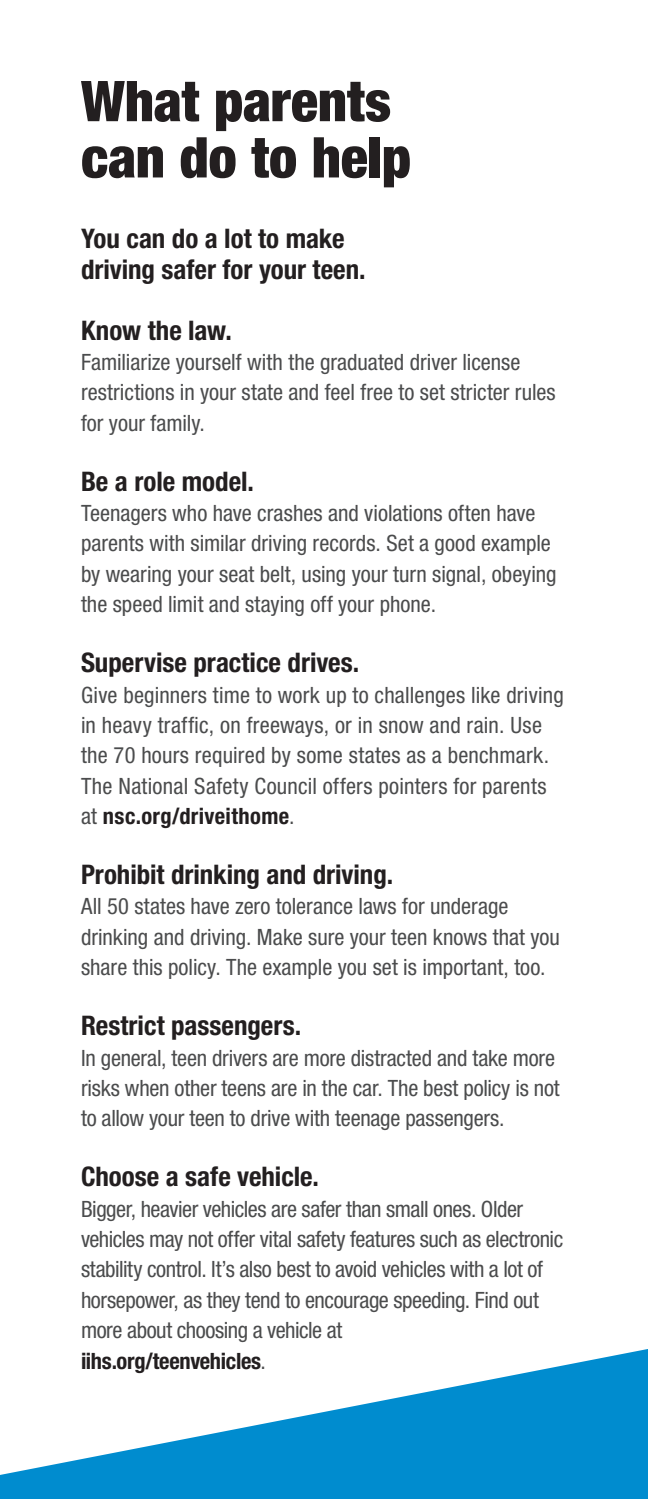
<style>
.page{position:relative;width:648px;height:1499px;background:#fff}
.page>*{position:absolute;margin:0;border:0;box-sizing:border-box;transform-origin:0 0}
.H1__with_no_H2_follo{font:900 condensed 56.25px/56.2px "Helvetica Neue LT Pro";color:#231f20}
.H1__with_no_H2_follo-2{font:700 condensed 27px/30.4px "Helvetica Neue LT Pro";color:#231f20}
.H1__with_no_H2_follo-3{font:condensed 22.5px/30.4px "Helvetica Neue LT Pro";color:#4b4c4d}
.H1__with_no_H2_follo-4{font:condensed 22.5px/30.4px "Helvetica Neue LT Pro";letter-spacing:-.02em;color:#4b4c4d}
.s1{font-weight:700;color:#231f20}
</style>
<div class="page">
<svg style="left:0;top:1349px;width:648px;height:149px;fill:#008ccf"></svg>
<div style="left:0;top:1475px;width:86px;height:23px;background:#008ccf"></div>
<p class="H1__with_no_H2_follo" style="left:81px;top:72px;width:331px">What parents can do to help</p>
<p class="H1__with_no_H2_follo-2" style="left:81px;top:223px;width:286px">You can do a lot to make driving safer for your teen.</p>
<p class="H1__with_no_H2_follo-2" style="left:81px;top:314px;width:152px">Know the law.</p>
<p class="H1__with_no_H2_follo-3" style="left:81px;top:346px;width:476px">Familiarize yourself with the graduated driver license restrictions in your state and feel free to set stricter rules for your family.</p>
<p class="H1__with_no_H2_follo-2" style="left:81px;top:465px;width:175px">Be a role model.</p>
<p class="H1__with_no_H2_follo-3" style="left:81px;top:498px;width:477px">Teenagers who have crashes and violations often have parents with similar driving records. Set a good example by wearing your seat belt, using your turn signal, obeying the speed limit and staying off your phone.</p>
<p class="H1__with_no_H2_follo-2" style="left:81px;top:647px;width:280px">Supervise practice drives.</p>
<p class="H1__with_no_H2_follo-3" style="left:81px;top:679px;width:484px">Give beginners time to work up to challenges like driving in heavy traffic, on freeways, or in snow and rain. Use the 70 hours required by some states as a benchmark.<br>The National Safety Council offers pointers for parents at <span class="s1">nsc.org/driveithome</span>.</p>
<p class="H1__with_no_H2_follo-2" style="left:81px;top:859px;width:314px">Prohibit drinking and driving.</p>
<p class="H1__with_no_H2_follo-3" style="left:81px;top:891px;width:480px">All 50 states have zero tolerance laws for underage drinking and driving. Make sure your teen knows that you share this policy. The example you set is important, too.</p>
<p class="H1__with_no_H2_follo-2" style="left:81px;top:1010px;width:222px">Restrict passengers.</p>
<p class="H1__with_no_H2_follo-3" style="left:81px;top:1042px;width:480px">In general, teen drivers are more distracted and take more risks when other teens are in the car. The best policy is not to allow your teen to drive with teenage passengers.</p>
<p class="H1__with_no_H2_follo-2" style="left:81px;top:1161px;width:240px">Choose a safe vehicle.</p>
<p class="H1__with_no_H2_follo-4" style="left:81px;top:1193px;width:484px">Bigger, heavier vehicles are safer than small ones. Older vehicles may not offer vital safety features such as electronic stability control. It’s also best to avoid vehicles with a lot of horsepower, as they tend to encourage speeding. Find out more about choosing a vehicle at<br><span class="s1">iihs.org/teenvehicles</span>.</p>
</div>
